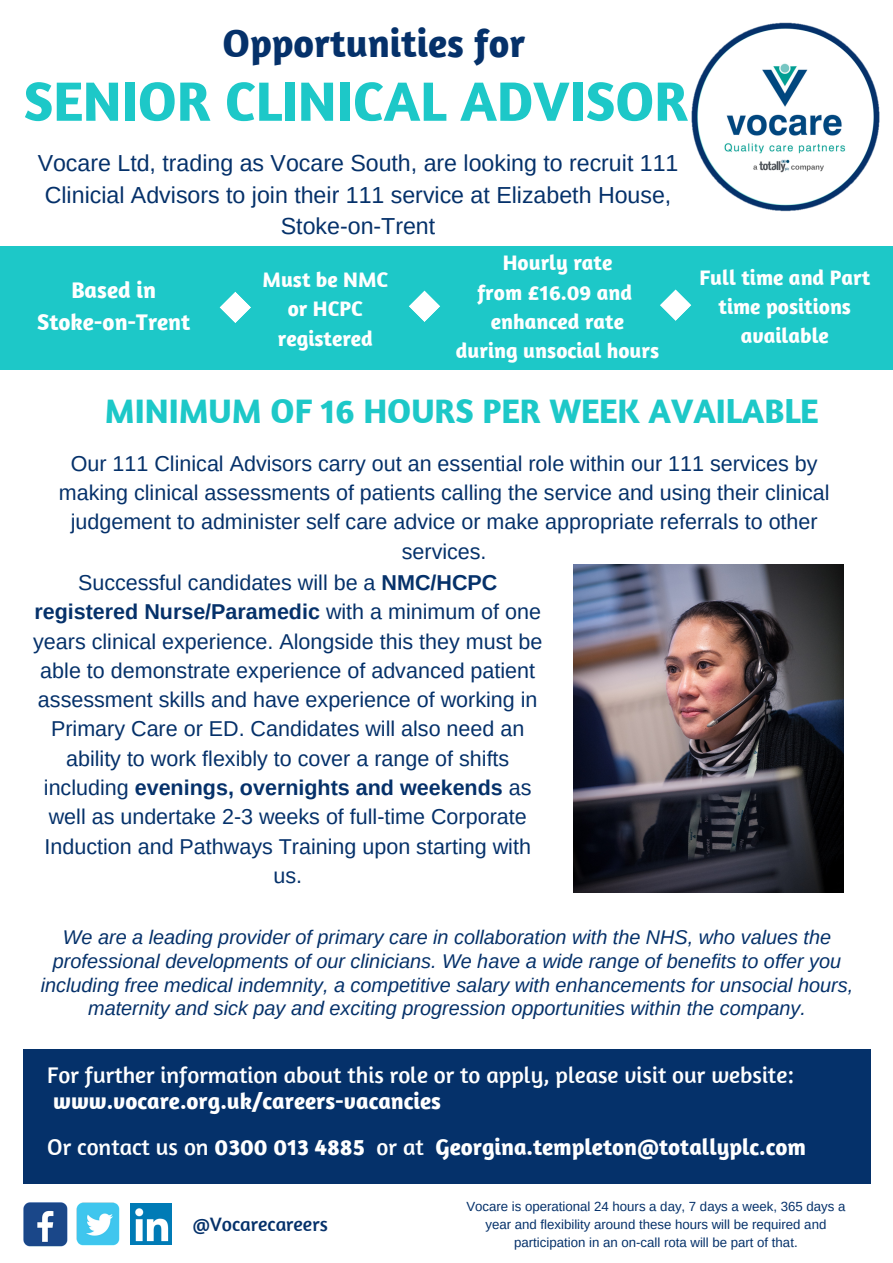
<style>
.page{position:relative;width:893px;height:1263px;background:#fff}
.page>*{position:absolute;margin:0;border:0;box-sizing:border-box;transform-origin:0 0}
.t1{font:700 56.25px "Amaranth";color:#1dc8c8}
.t2{font:700 39.75px "Amaranth";color:#05316a}
.t3{font:700 34.8px "Amaranth";color:#1dc8c8}
.t4{font:23.25px/31.5px "Arimo";color:#05316a;text-align:center}
.t5{font:700 23.25px/31.5px "Amaranth";color:#fff;text-align:center}
.t6{font:23.25px "Amaranth";color:#fff}
.t7{font:21.45px/29.2px "Arimo";color:#05316a;text-align:center}
.t8{font:700 21.45px/29.2px "Amaranth";color:#fff;text-align:center}
.t9{font:italic 19.8px/23.7px "Arimo";color:#05316a;text-align:center}
.t10{font:19.8px "Amaranth";color:#05316a}
.t11{font:13.2px/18px "Arimo";color:#05316a;text-align:center}
.s1{font-weight:700}
.s2{font-weight:400}
</style>
<div class="page">
<div style="left:0;top:268px;width:893px;height:80px;background:#1dc8c8"></div>
<div style="left:0;top:345px;width:893px;height:25px;background:#1dc8c8"></div>
<div style="left:0;top:246px;width:893px;height:26px;background:#1dc8c8"></div>
<div style="left:31px;top:1071px;width:832px;height:91px;background:#05316a"></div>
<div style="left:846px;top:1159px;width:25px;height:25px;background:#05316a"></div>
<div style="left:23px;top:1073px;width:26px;height:87px;background:#05316a"></div>
<div style="left:23px;top:1159px;width:26px;height:25px;background:#05316a"></div>
<div style="left:846px;top:1073px;width:25px;height:87px;background:#05316a"></div>
<div style="left:47px;top:1159px;width:800px;height:25px;background:#05316a"></div>
<div style="left:846px;top:1049px;width:25px;height:25px;background:#05316a"></div>
<div style="left:23px;top:1049px;width:26px;height:25px;background:#05316a"></div>
<div style="left:47px;top:1049px;width:800px;height:25px;background:#05316a"></div>
<img style="left:691px;top:22px;width:189px;height:190px">
<img style="left:24px;top:1203px;width:44px;height:43px">
<img style="left:77px;top:1203px;width:42px;height:42px">
<img style="left:131px;top:1204px;width:40px;height:40px">
<svg style="left:219px;top:291px;width:32px;height:32px"></svg>
<svg style="left:409px;top:290px;width:31px;height:32px"></svg>
<img style="left:573px;top:564px;width:270px;height:329px">
<svg style="left:660px;top:289px;width:31px;height:32px"></svg>
<h2 class="t2" style="left:223px;top:19px;width:304px">Opportunities for</h2>
<h1 class="t1" style="left:24px;top:66px;width:666px">SENIOR CLINICAL ADVISOR</h1>
<p class="t4" style="left:38px;top:147px;width:642px">Vocare Ltd, trading as Vocare South, are looking to recruit 111<br>Clinicial Advisors to join their 111 service at Elizabeth House,<br>Stoke-on-Trent</p>
<p class="t5" style="left:37px;top:274px;width:155px">Based in<br>Stoke-on-Trent</p>
<p class="t8" style="left:456px;top:248px;width:205px">Hourly rate<br>from £16.09 and enhanced rate<br>during unsocial hours</p>
<p class="t8" style="left:262px;top:265px;width:127px">Must be NMC or HCPC registered</p>
<p class="t8" style="left:699px;top:262px;width:172px">Full time and Part time positions available</p>
<h3 class="t3" style="left:105px;top:389px;width:715px">MINIMUM OF 16 HOURS PER WEEK AVAILABLE</h3>
<p class="t7" style="left:59px;top:449px;width:772px">Our 111 Clinical Advisors carry out an essential role within our 111 services by making clinical assessments of patients calling the service and using their clinical judgement to administer self care advice or make appropriate referrals to other services.</p>
<p class="t7" style="left:33px;top:568px;width:511px">Successful candidates will be a <span class="s1">NMC/HCPC registered Nurse/Paramedic</span> with a minimum of one years clinical experience. Alongside this they must be able to demonstrate experience of advanced patient assessment skills and have experience of working in Primary Care or ED. Candidates will also need an ability to work flexibly to cover a range of shifts including <span class="s1">evenings, overnights and weekends</span> as well as undertake 2-3 weeks of full-time Corporate Induction and Pathways Training upon starting with us.</p>
<p class="t9" style="left:41px;top:926px;width:814px">We are a leading provider of primary care in collaboration with the NHS, who values the professional developments of our clinicians. We have a wide range of benefits to offer you including free medical indemnity, a competitive salary with enhancements for unsocial hours, maternity and sick pay and exciting progression opportunities within the company.</p>
<p class="t6" style="left:47px;top:1060px;width:748px">For further information about this role or to apply, please visit our website:</p>
<p class="t5" style="left:53px;top:1084px;width:389px">www.vocare.org.uk/careers-vacancies</p>
<p class="t5" style="left:47px;top:1131px;width:760px"><span class="s2">Or contact us on</span> 0300 013 4885 <span class="s2">or at</span> Georgina.templeton@totallyplc.com</p>
<p class="t10" style="left:193px;top:1212px;width:137px">@Vocarecareers</p>
<p class="t11" style="left:466px;top:1197px;width:381px">Vocare is operational 24 hours a day, 7 days a week, 365 days a year and flexibility around these hours will be required and participation in an on-call rota will be part of that.</p>
</div>
